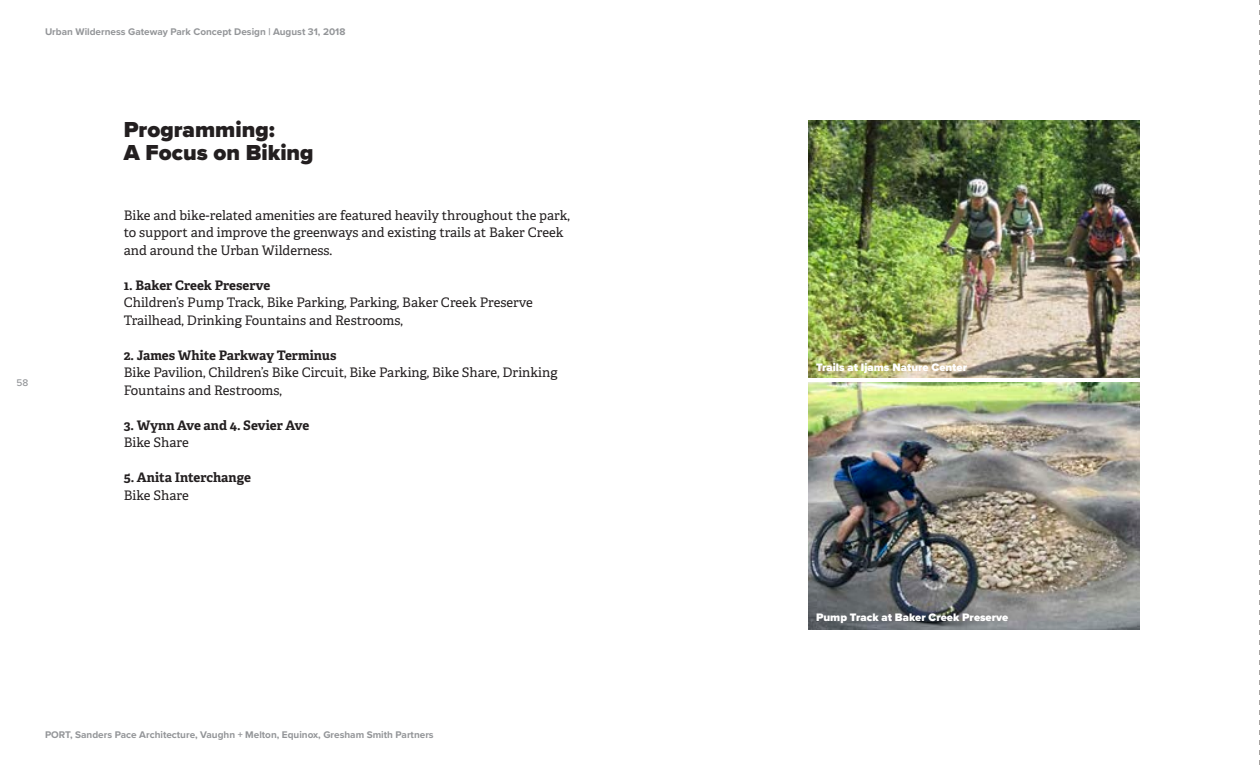
<style>
.page{position:relative;width:1260px;height:765px;background:#fff}
.page>*{position:absolute;margin:0;border:0;box-sizing:border-box;transform-origin:0 0}
.Title-SubPage{font:900 22.5px "Proxima Nova";color:#231f20}
.Body{font:13.12px/17.5px "Adelle PE";color:#231f20}
.Body-2{font:700 13.12px "Adelle PE";color:#231f20}
.Body-3{font:900 11.25px "Proxima Nova";color:#fff}
.t1{font:700 10px "Proxima Nova";color:#939598}
.t2{font:500 10px "Proxima Nova";color:#939598}
</style>
<div class="page">
<img style="left:808px;top:382px;width:332px;height:248px">
<img style="left:808px;top:121px;width:332px;height:257px">
<svg style="left:1259px;top:0;width:1px;height:765px"></svg>
<p class="t1" style="left:45px;top:24px;width:302px">Urban Wilderness Gateway Park Concept Design | August 31, 2018</p>
<p class="t2" style="left:17px;top:375px;width:13px">58</p>
<p class="Title-SubPage" style="left:124px;top:113px;width:153px">Programming:</p>
<p class="Title-SubPage" style="left:124px;top:136px;width:191px">A Focus on Biking</p>
<p class="Body" style="left:124px;top:206px;width:448px">Bike and bike-related amenities are featured heavily throughout the park, to support and improve the greenways and existing trails at Baker Creek and around the Urban Wilderness.</p>
<p class="Body-2" style="left:124px;top:276px;width:148px">1. Baker Creek Preserve</p>
<p class="Body" style="left:124px;top:293px;width:411px">Children’s Pump Track, Bike Parking, Parking, Baker Creek Preserve<br>Trailhead, Drinking Fountains and Restrooms,</p>
<p class="Body-2" style="left:124px;top:346px;width:214px">2. James White Parkway Terminus</p>
<p class="Body" style="left:124px;top:363px;width:435px">Bike Pavilion, Children’s Bike Circuit, Bike Parking, Bike Share, Drinking<br>Fountains and Restrooms,</p>
<p class="Body-2" style="left:124px;top:416px;width:187px">3. Wynn Ave and 4. Sevier Ave</p>
<p class="Body" style="left:124px;top:433px;width:67px">Bike Share</p>
<p class="Body-2" style="left:124px;top:468px;width:129px">5. Anita Interchange</p>
<p class="Body" style="left:124px;top:486px;width:67px">Bike Share</p>
<p class="t1" style="left:45px;top:727px;width:390px">PORT, Sanders Pace Architecture, Vaughn + Melton, Equinox, Gresham Smith Partners</p>
<p class="Body-3" style="left:816px;top:358px;width:153px">Trails at Ijams Nature Center</p>
<p class="Body-3" style="left:816px;top:609px;width:194px">Pump Track at Baker Creek Preserve</p>
</div>
